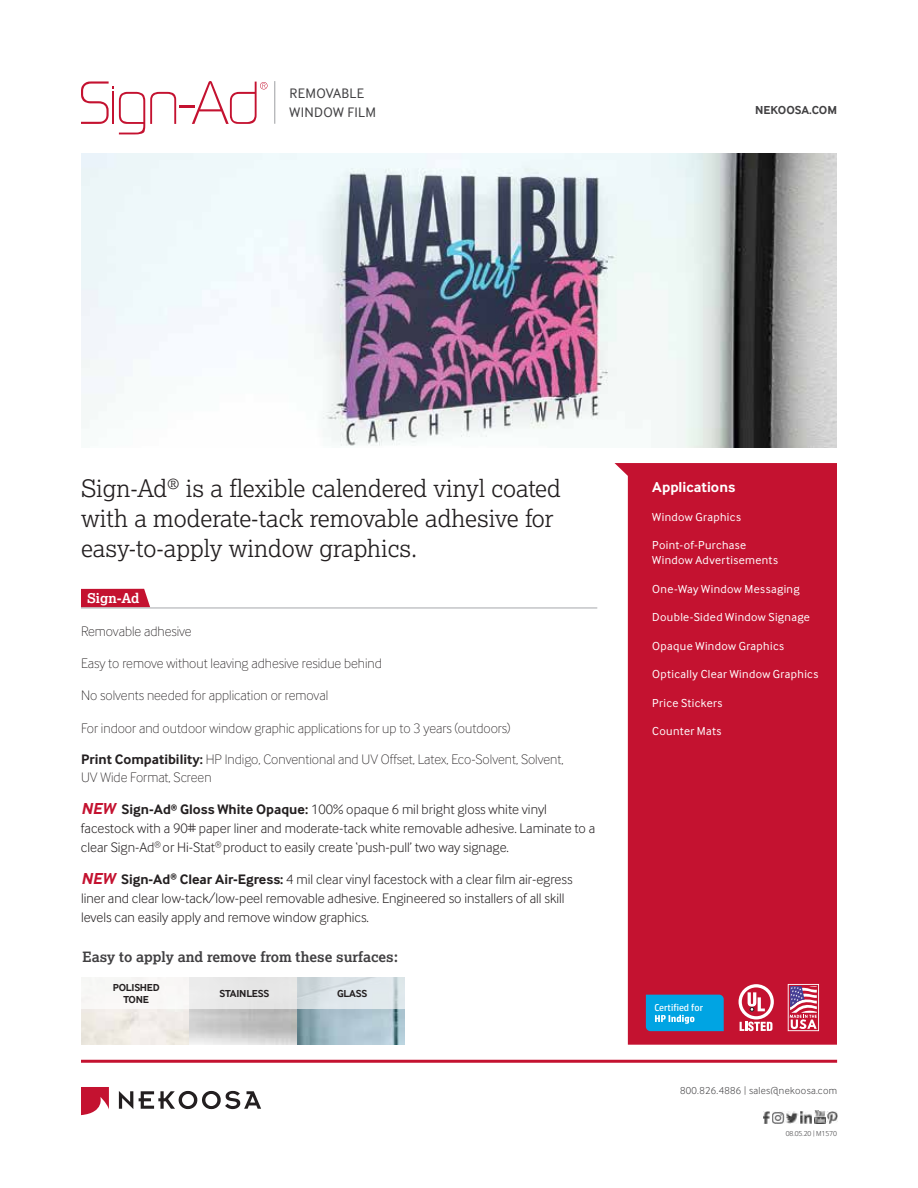
<style>
.page{position:relative;width:918px;height:1188px;background:#fff}
.page>*{position:absolute;margin:0;border:0;box-sizing:border-box;transform-origin:0 0}
.t1{font:300 24px/30px "Lexia";color:#231f20}
.t2{font:700 15px "Inter Face";color:#fff}
.t3{font:300 14.25px/18.8px "Inter Face";color:#231f20}
.t4{font:100 14.25px/18px "Inter Face";color:#231f20}
.t5{font:700 14.25px "Lexia";color:#414042}
.t6{font:14.25px/18.8px "Inter Face";letter-spacing:.025em;color:#414042}
.t7{font:700 13.5px "Lexia";color:#fff}
.t8{font:12px/15px "Inter Face";letter-spacing:.03em;color:#fff}
.t9{font:700 12px "Inter Face";color:#414042}
.t10{font:300 10.5px "Inter Face";letter-spacing:.03em;color:#414042}
.t11{font:700 10.5px/12px "Inter Face";letter-spacing:-.02em;color:#231f20;text-align:center}
.t12{font:9.9px "HP Simplified";color:#fff}
.t13{font:300 7.5px "Inter Face";color:#414042}
.s1{font-weight:700}
.s2{font-weight:700;font-style:italic;font-size:16.5px;color:#c41230}
</style>
<div class="page">
<svg style="left:615px;top:463px;width:222px;height:582px;background:#c82540"></svg>
<hr style="left:81px;top:1060px;width:756px;height:3px;background:#c41230">
<svg style="left:119px;top:1091px;width:14px;height:18px"></svg>
<svg style="left:139px;top:1091px;width:122px;height:18px"></svg>
<svg style="left:81px;top:1087px;width:28px;height:28px"></svg>
<img style="left:784px;top:1111px;width:14px;height:13px">
<svg style="left:763px;top:1112px;width:21px;height:12px"></svg>
<svg style="left:800px;top:1111px;width:37px;height:13px"></svg>
<img style="left:81px;top:1009px;width:324px;height:36px">
<svg style="left:81px;top:978px;width:324px;height:31px;fill:#e7e9ec"></svg>
<img style="left:82px;top:154px;width:755px;height:294px">
<hr style="left:274px;top:81px;width:1px;height:43px;background:#a7a9ac">
<svg style="left:81px;top:81px;width:187px;height:53px"></svg>
<svg style="left:81px;top:589px;width:69px;height:18px"></svg>
<hr style="left:81px;top:607px;width:516px;height:2px;background:#afb1b4">
<svg style="left:739px;top:984px;width:35px;height:47px"></svg>
<svg style="left:646px;top:995px;width:78px;height:36px;background:#0ea7e3"></svg>
<svg style="left:788px;top:984px;width:31px;height:47px"></svg>
<p class="t6" style="left:290px;top:84px;width:88px">REMOVABLE<br>WINDOW FILM</p>
<p class="t9" style="left:755px;top:104px;width:83px">NEKOOSA.COM</p>
<h1 class="t1" style="left:81px;top:473px;width:481px">Sign-Ad<sup>®</sup> is a flexible calendered vinyl coated with a moderate-tack removable adhesive for easy-to-apply window graphics.</h1>
<p class="t7" style="left:87px;top:590px;width:54px">Sign-Ad</p>
<p class="t4" style="left:81px;top:622px;width:112px">Removable adhesive</p>
<p class="t4" style="left:81px;top:654px;width:302px">Easy to remove without leaving adhesive residue behind</p>
<p class="t4" style="left:81px;top:686px;width:249px">No solvents needed for application or removal</p>
<p class="t4" style="left:81px;top:719px;width:431px">For indoor and outdoor window graphic applications for up to 3 years (outdoors)</p>
<p class="t4" style="left:81px;top:750px;width:484px"><span class="s1">Print Compatibility:</span> HP Indigo, Conventional and UV Offset, Latex, Eco-Solvent, Solvent,<br>UV Wide Format, Screen</p>
<p class="t3" style="left:81px;top:800px;width:516px"><span class="s2">NEW</span> <span class="s1">Sign-Ad</span><sup>®</sup> <span class="s1">Gloss White Opaque:</span> 100% opaque 6 mil bright gloss white vinyl facestock with a 90# paper liner and moderate-tack white removable adhesive. Laminate to a clear Sign-Ad<sup>®</sup> or Hi-Stat<sup>®</sup> product to easily create ‘push-pull’ two way signage.</p>
<p class="t3" style="left:81px;top:870px;width:493px"><span class="s2">NEW</span> <span class="s1">Sign-Ad</span><sup>®</sup> <span class="s1">Clear Air-Egress:</span> 4 mil clear vinyl facestock with a clear film air-egress liner and clear low-tack/low-peel removable adhesive. Engineered so installers of all skill levels can easily apply and remove window graphics.</p>
<p class="t5" style="left:82px;top:948px;width:317px">Easy to apply and remove from these surfaces:</p>
<p class="t11" style="left:113px;top:981px;width:49px">POLISHED<br>TONE</p>
<p class="t11" style="left:220px;top:987px;width:51px">STAINLESS</p>
<p class="t11" style="left:337px;top:987px;width:31px">GLASS</p>
<p class="t2" style="left:652px;top:479px;width:85px">Applications</p>
<p class="t8" style="left:652px;top:509px;width:90px">Window Graphics</p>
<p class="t8" style="left:652px;top:538px;width:127px">Point-of-Purchase<br>Window Advertisements</p>
<p class="t8" style="left:652px;top:581px;width:149px">One-Way Window Messaging</p>
<p class="t8" style="left:652px;top:610px;width:159px">Double-Sided Window Signage</p>
<p class="t8" style="left:652px;top:638px;width:133px">Opaque Window Graphics</p>
<p class="t8" style="left:652px;top:667px;width:168px">Optically Clear Window Graphics</p>
<p class="t8" style="left:652px;top:695px;width:72px">Price Stickers</p>
<p class="t8" style="left:652px;top:724px;width:71px">Counter Mats</p>
<p class="t12" style="left:654px;top:1002px;width:50px">Certified for</p>
<p class="t10" style="left:680px;top:1085px;width:159px">800.826.4886 | sales@nekoosa.com</p>
<p class="t13" style="left:786px;top:1130px;width:53px">08.05.20 | M1570</p>
</div>
